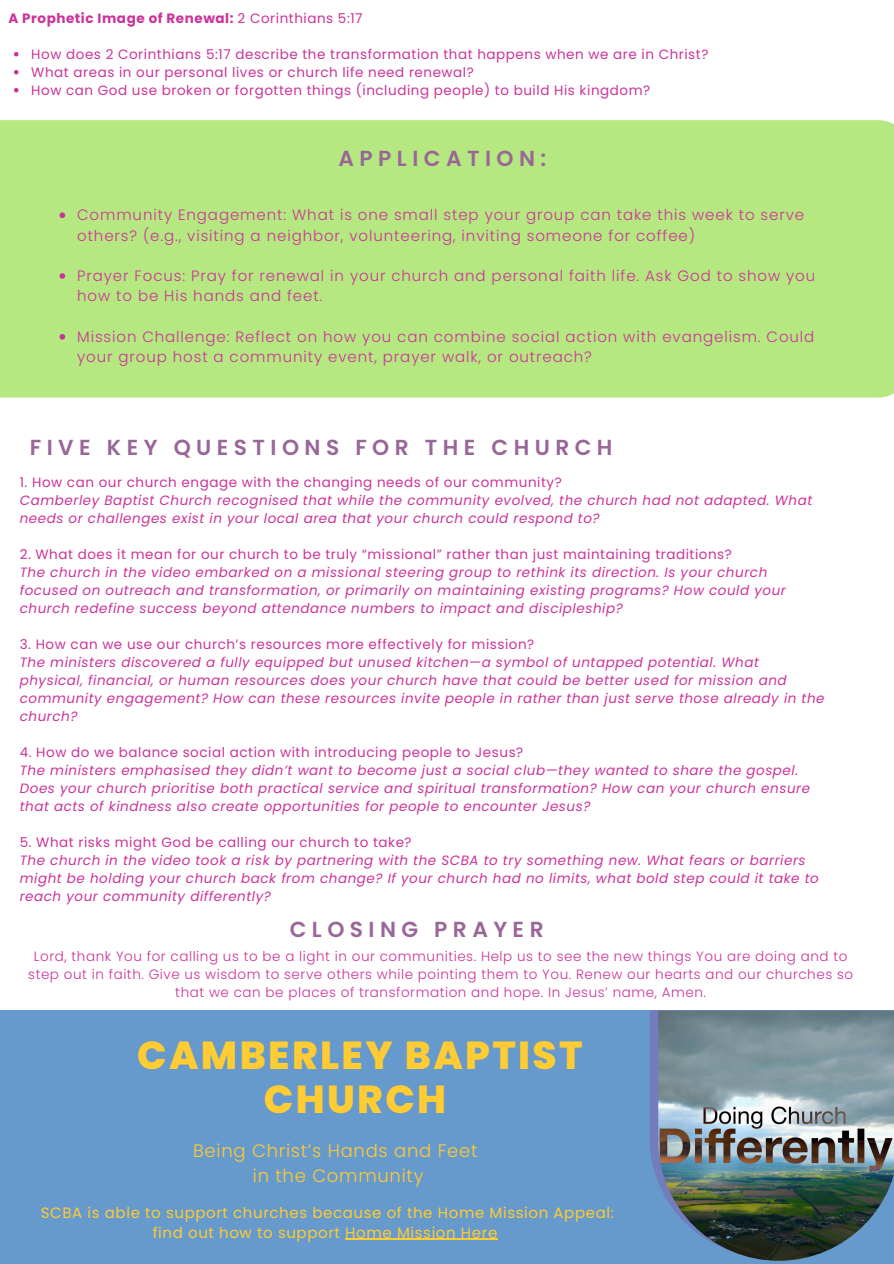
<style>
.page{position:relative;width:894px;height:1264px;background:#fff}
.page>*{position:absolute;margin:0;border:0;box-sizing:border-box;transform-origin:0 0}
.t1{font:800 39px/43.8px "Poppins";letter-spacing:.06em;color:#fc3;text-align:center}
.t2{font:600 21.75px "Poppins";letter-spacing:.25em;color:#969}
.t3{font:300 18px/24.8px "Poppins";letter-spacing:.04em;color:#fc3;text-align:center}
.t4{font:300 15px/20.2px "Poppins";letter-spacing:.06em;color:#c39}
.t5{font:15px/20.2px "Poppins";letter-spacing:.04em;color:#fc3;text-align:center}
.t6{font:italic 13.5px/18px "Poppins";letter-spacing:.04em;color:#c39}
.t7{font:13.5px "Poppins";letter-spacing:.04em;color:#c39}
.t8{font:300 13.5px/18px "Poppins";letter-spacing:.04em;color:#c39;text-align:center}
.t9{font:700 13.5px "Poppins";letter-spacing:.04em;color:#c39}
.s1{font-weight:400}
</style>
<div class="page">
<div style="left:0;top:1241px;width:893px;height:22px;background:#69c"></div>
<div style="left:0;top:120px;width:893px;height:277px;background:#b5e880"></div>
<svg style="left:59px;top:212px;width:6px;height:6px"></svg>
<svg style="left:59px;top:273px;width:6px;height:6px"></svg>
<svg style="left:59px;top:334px;width:6px;height:5px"></svg>
<div style="left:0;top:1010px;width:893px;height:250px;background:#69c"></div>
<svg style="left:650px;top:1010px;width:8px;height:171px"></svg>
<img style="left:658px;top:1010px;width:235px;height:250px">
<hr style="left:345px;top:1238px;width:153px;height:1px;background:#fc3">
<svg style="left:14px;top:52px;width:4px;height:4px"></svg>
<svg style="left:14px;top:70px;width:4px;height:4px"></svg>
<svg style="left:14px;top:88px;width:4px;height:4px"></svg>
<h2 class="t9" style="left:8px;top:9px;width:356px">A Prophetic Image of Renewal: <span class="s1">2 Corinthians 5:17</span></h2>
<p class="t7" style="left:31px;top:45px;width:678px">How does 2 Corinthians 5:17 describe the transformation that happens when we are in Christ?</p>
<p class="t7" style="left:31px;top:63px;width:444px">What areas in our personal lives or church life need renewal?</p>
<h3 class="t7" style="left:31px;top:81px;width:620px">How can God use broken or forgotten things (including people) to build His kingdom?</h3>
<p class="t2" style="left:338px;top:143px;width:209px">APPLICATION:</p>
<p class="t4" style="left:77px;top:205px;width:728px">Community Engagement: What is one small step your group can take this week to serve others? (e.g., visiting a neighbor, volunteering, inviting someone for coffee)</p>
<p class="t4" style="left:77px;top:266px;width:739px">Prayer Focus: Pray for renewal in your church and personal faith life. Ask God to show you how to be His hands and feet.</p>
<p class="t4" style="left:77px;top:326px;width:738px">Mission Challenge: Reflect on how you can combine social action with evangelism. Could your group host a community event, prayer walk, or outreach?</p>
<p class="t2" style="left:30px;top:432px;width:584px">FIVE KEY QUESTIONS FOR THE CHURCH</p>
<p class="t7" style="left:20px;top:473px;width:543px">1. How can our church engage with the changing needs of our community?</p>
<p class="t6" style="left:20px;top:491px;width:793px">Camberley Baptist Church recognised that while the community evolved, the church had not adapted. What needs or challenges exist in your local area that your church could respond to?</p>
<p class="t7" style="left:20px;top:545px;width:713px">2. What does it mean for our church to be truly “missional” rather than just maintaining traditions?</p>
<p class="t6" style="left:20px;top:563px;width:767px">The church in the video embarked on a missional steering group to rethink its direction. Is your church focused on outreach and transformation, or primarily on maintaining existing programs? How could your church redefine success beyond attendance numbers to impact and discipleship?</p>
<h2 class="t7" style="left:20px;top:635px;width:516px">3. How can we use our church’s resources more effectively for mission?</h2>
<p class="t6" style="left:20px;top:653px;width:806px">The ministers discovered a fully equipped but unused kitchen—a symbol of untapped potential. What physical, financial, or human resources does your church have that could be better used for mission and community engagement? How can these resources invite people in rather than just serve those already in the church?</p>
<p class="t7" style="left:20px;top:743px;width:505px">4. How do we balance social action with introducing people to Jesus?</p>
<p class="t6" style="left:20px;top:761px;width:791px">The ministers emphasised they didn’t want to become just a social club—they wanted to share the gospel.<br>Does your church prioritise both practical service and spiritual transformation? How can your church ensure that acts of kindness also create opportunities for people to encounter Jesus?</p>
<h2 class="t7" style="left:20px;top:833px;width:393px">5. What risks might God be calling our church to take?</h2>
<p class="t6" style="left:20px;top:851px;width:800px">The church in the video took a risk by partnering with the SCBA to try something new. What fears or barriers might be holding your church back from change? If your church had no limits, what bold step could it take to reach your community differently?</p>
<p class="t2" style="left:290px;top:914px;width:255px">CLOSING PRAYER</p>
<p class="t8" style="left:28px;top:947px;width:826px">Lord, thank You for calling us to be a light in our communities. Help us to see the new things You are doing and to step out in faith. Give us wisdom to serve others while pointing them to You. Renew our hearts and our churches so that we can be places of transformation and hope. In Jesus’ name, Amen.</p>
<p class="t1" style="left:137px;top:1033px;width:447px">CAMBERLEY BAPTIST<br>CHURCH</p>
<h4 class="t3" style="left:193px;top:1138px;width:286px">Being Christ’s Hands and Feet in the Community</h4>
<p class="t5" style="left:41px;top:1202px;width:574px">SCBA is able to support churches because of the Home Mission Appeal: find out how to support Home Mission Here</p>
</div>
